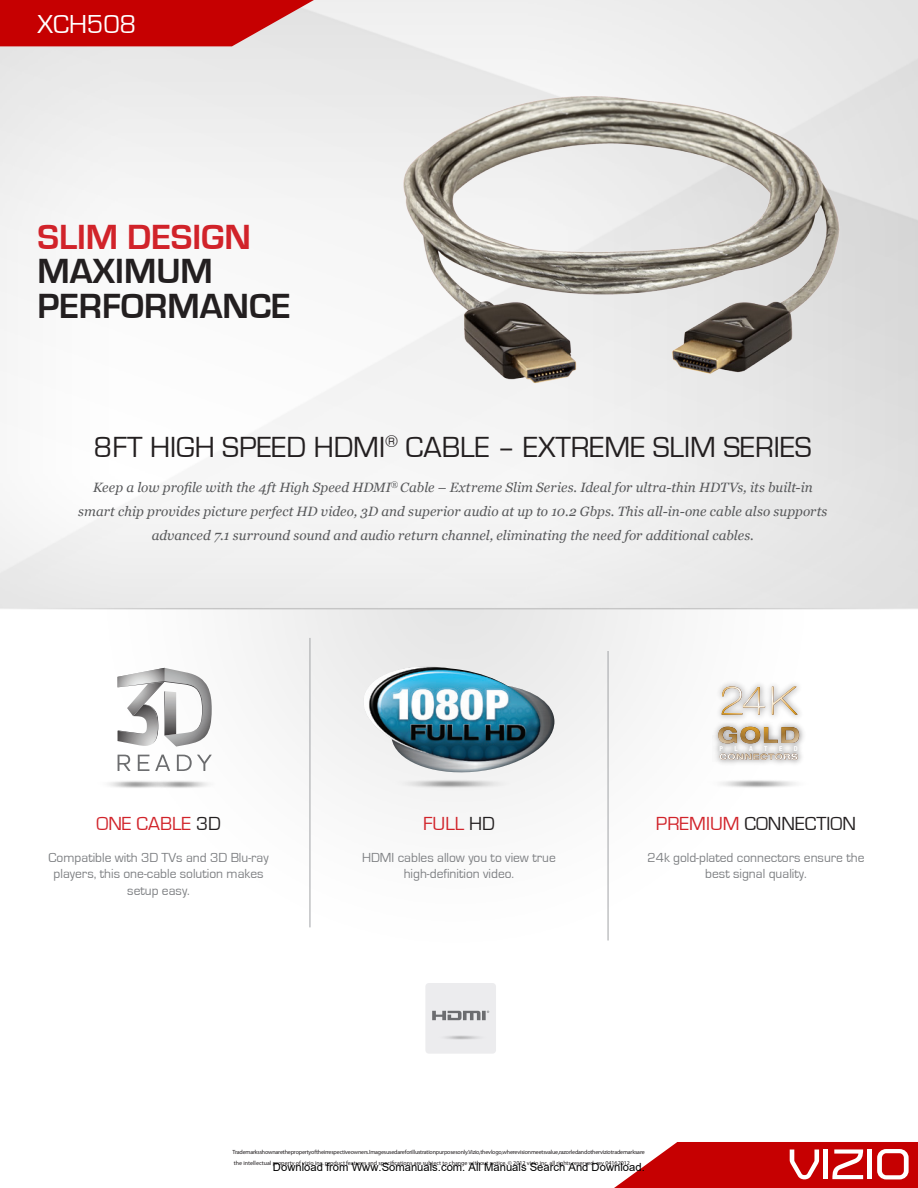
<style>
.page{position:relative;width:918px;height:1188px;background:#fff}
.page>*{position:absolute;margin:0;border:0;box-sizing:border-box;transform-origin:0 0}
.Pg1__Call-Out{font:700 36px/34.5px "Eurostile";color:#231f20}
.Pg1__Main_Title{font:30px "Eurostile";color:#231f20}
.Pg1__Product_Number{font:26.85px "Eurostile";color:#fff}
.Pg1__Feature_Title{font:19.5px "Eurostile";color:#231f20}
.Pg1__Feature_Title-2{font:19.5px "Eurostile";color:#d1232a}
.Pg1__Main_Body{font:italic 13.5px/24px "Georgia";letter-spacing:.005em;color:#57585a;text-align:center}
.Pg1__Feature_Body{font:13.5px/16.2px "Eurostile";color:#7e8083;text-align:center}
.t1{font:11.25px "Arial";color:#000}
.t2{font:700 condensed 6.9px "Helvetica Neue LT Std";color:#fff}
.t3{font:6px/10.5px "Myriad Pro";letter-spacing:-.03em;color:#231f20}
.s1{color:#d1232a}
.s2{color:#231f20}
</style>
<div class="page">
<svg style="left:614px;top:1142px;width:304px;height:46px"></svg>
<div style="left:0;top:0;width:222px;height:46px;background:#c60001"></div>
<svg style="left:118px;top:668px;width:94px;height:79px"></svg>
<svg style="left:118px;top:755px;width:12px;height:16px"></svg>
<svg style="left:138px;top:755px;width:11px;height:16px"></svg>
<svg style="left:155px;top:755px;width:15px;height:16px"></svg>
<svg style="left:177px;top:755px;width:35px;height:16px"></svg>
<img style="left:362px;top:667px;width:193px;height:107px">
<img style="left:391px;top:770px;width:133px;height:30px">
<hr style="left:608px;top:651px;width:1px;height:289px;background:#a1a3a6">
<hr style="left:310px;top:638px;width:1px;height:289px;background:#a1a3a6">
<img style="left:712px;top:677px;width:93px;height:89px">
<img style="left:712px;top:736px;width:93px;height:26px">
<hr style="left:718px;top:722px;width:81px;height:1px;background:#fff">
<svg style="left:722px;top:686px;width:43px;height:29px"></svg>
<svg style="left:772px;top:687px;width:26px;height:28px"></svg>
<svg style="left:720px;top:754px;width:78px;height:6px"></svg>
<svg style="left:718px;top:727px;width:81px;height:16px"></svg>
<div style="left:425px;top:983px;width:71px;height:71px;background:#ececee;border-radius:3px"></div>
<svg style="left:432px;top:1011px;width:57px;height:9px"></svg>
<img style="left:222px;top:0;width:696px;height:478px">
<p class="Pg1__Product_Number" style="left:38px;top:10px;width:100px">XCH508</p>
<p class="Pg1__Call-Out" style="left:38px;top:220px;width:255px"><span class="s1">SLIM DESIGN<br></span>MAXIMUM<br>PERFORMANCE</p>
<p class="Pg1__Main_Title" style="left:94px;top:431px;width:719px">8FT HIGH SPEED HDMI<sup>®</sup> CABLE – EXTREME SLIM SERIES</p>
<p class="Pg1__Main_Body" style="left:78px;top:475px;width:751px">Keep a low profile with the 4ft High Speed HDMI<sup>®</sup> Cable – Extreme Slim Series. Ideal for ultra-thin HDTVs, its built-in smart chip provides picture perfect HD video, 3D and superior audio at up to 10.2 Gbps. This all-in-one cable also supports advanced 7.1 surround sound and audio return channel, eliminating the need for additional cables.</p>
<p class="Pg1__Feature_Title-2" style="left:96px;top:813px;width:126px">ONE CABLE <span class="s2">3D</span></p>
<p class="Pg1__Feature_Body" style="left:49px;top:850px;width:222px">Compatible with 3D TVs and 3D Blu-ray</p>
<p class="Pg1__Feature_Body" style="left:54px;top:866px;width:211px">players, this one-cable solution makes setup easy.</p>
<p class="Pg1__Feature_Title-2" style="left:423px;top:813px;width:73px">FULL <span class="s2">HD</span></p>
<p class="Pg1__Feature_Body" style="left:362px;top:850px;width:195px">HDMI cables allow you to view true</p>
<p class="Pg1__Feature_Body" style="left:404px;top:866px;width:112px">high-definition video.</p>
<p class="t2" style="left:720px;top:744px;width:5px">P</p>
<p class="t2" style="left:735px;top:744px;width:5px">L</p>
<p class="t2" style="left:749px;top:744px;width:5px">A</p>
<p class="t2" style="left:764px;top:744px;width:5px">T</p>
<p class="t2" style="left:779px;top:744px;width:5px">E</p>
<p class="t2" style="left:794px;top:744px;width:5px">D</p>
<p class="Pg1__Feature_Title" style="left:656px;top:813px;width:202px"><span class="s1">PREMIUM</span> CONNECTION</p>
<p class="Pg1__Feature_Body" style="left:647px;top:850px;width:219px">24k gold-plated connectors ensure the best signal quality.</p>
<p class="t3" style="left:233px;top:1147px;width:414px">Trademarks shown are the property of their respective owners. Images used are for illustration purposes only. Vizio, the v logo, where vision meets value, razor led and other vizio trademarks are the intellectual property of vizio inc. product features and specifications are subject to change without notice. © 2012 vizio inc. all rights reserved. rev 04162012</p>
<h3 class="t1" style="left:273px;top:1160px;width:373px">Download from Www.Somanuals.com. All Manuals Search And Download.</h3>
</div>
